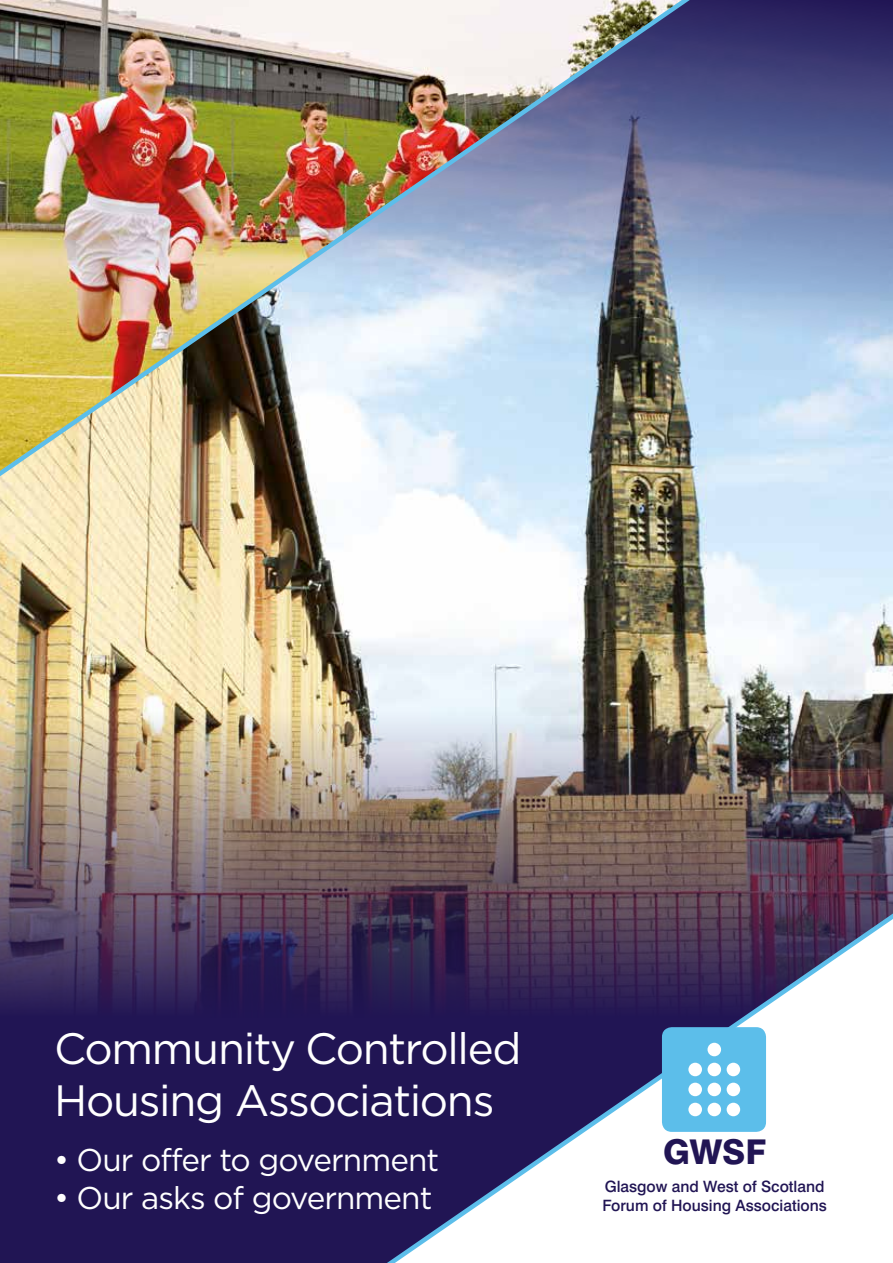
<style>
.page{position:relative;width:893px;height:1263px;background:#fff}
.page>*{position:absolute;margin:0;border:0;box-sizing:border-box;transform-origin:0 0}
.t1{font:43.8px/52.7px "Gotham";letter-spacing:-.03em;color:#fff}
.t2{font:800 34.2px "Swiss 721 BT";color:#211554}
.t3{font:31.5px "Gotham";letter-spacing:-.03em;color:#fff}
.t4{font:500 15.6px/18.8px "Swiss 721 BT";color:#211554}
</style>
<div class="page">
<img style="left:0;top:409px;width:893px;height:265px">
<img style="left:0;top:674px;width:893px;height:589px">
<svg style="left:740px;top:0;width:153px;height:409px"></svg>
<img style="left:0;top:0;width:740px;height:526px">
<svg style="left:213px;top:823px;width:680px;height:440px"></svg>
<div style="left:662px;top:1027px;width:104px;height:105px;background:#5cbeea;border-radius:10px"></div>
<div style="left:707px;top:1043px;width:14px;height:13px;background:#fff;border-radius:50%"></div>
<div style="left:707px;top:1063px;width:14px;height:13px;background:#fff;border-radius:50%"></div>
<div style="left:688px;top:1063px;width:14px;height:13px;background:#fff;border-radius:50%"></div>
<div style="left:727px;top:1063px;width:13px;height:13px;background:#fff;border-radius:50%"></div>
<div style="left:707px;top:1083px;width:14px;height:13px;background:#fff;border-radius:50%"></div>
<div style="left:688px;top:1083px;width:14px;height:13px;background:#fff;border-radius:50%"></div>
<div style="left:727px;top:1083px;width:13px;height:13px;background:#fff;border-radius:50%"></div>
<div style="left:707px;top:1103px;width:14px;height:13px;background:#fff;border-radius:50%"></div>
<div style="left:688px;top:1103px;width:14px;height:13px;background:#fff;border-radius:50%"></div>
<div style="left:727px;top:1103px;width:13px;height:13px;background:#fff;border-radius:50%"></div>
<h1 class="t1" style="left:54px;top:1021px;width:469px">Community Controlled<br>Housing Associations</h1>
<h3 class="t3" style="left:54px;top:1143px;width:387px">• Our offer to government</h3>
<h3 class="t3" style="left:54px;top:1181px;width:380px">• Our asks of government</h3>
<h2 class="t2" style="left:663px;top:1131px;width:104px">GWSF</h2>
<p class="t4" style="left:602px;top:1177px;width:226px">Glasgow and West of Scotland<br>Forum of Housing Associations</p>
</div>
